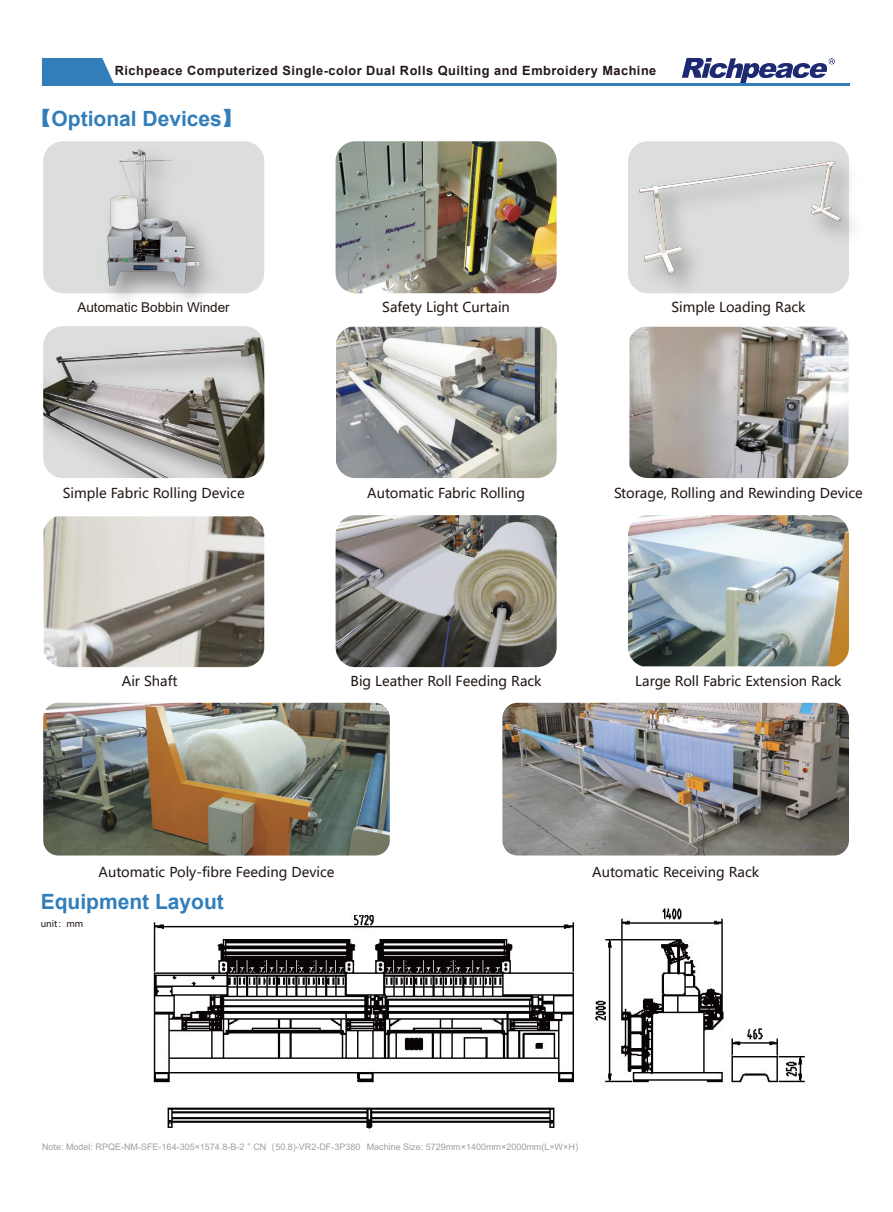
<style>
.page{position:relative;width:893px;height:1212px;background:#fff}
.page>*{position:absolute;margin:0;border:0;box-sizing:border-box;transform-origin:0 0}
.t1{font:700 21px "Arial";color:#317eba}
.t2{font:13.5px "Microsoft Ya Hei";color:#221815}
.t3{font:13.5px "Arial";color:#221815}
.t4{font:700 12.75px "Arial";letter-spacing:.04em;color:#221815}
.t5{font:9px "Arial";color:#9fa0a0}
.t6{font:9px "Microsoft Ya Hei";color:#221815}
.s1{font-family:"Adobe Song Std";font-weight:300}
.s2{font-family:"Microsoft Ya Hei"}
</style>
<div class="page">
<svg style="left:682px;top:58px;width:153px;height:25px"></svg>
<svg style="left:42px;top:58px;width:73px;height:26px;background:#4489c0"></svg>
<hr style="left:42px;top:84px;width:808px;height:2px;background:#317eba">
<img style="left:153px;top:908px;width:652px;height:221px">
<img style="left:336px;top:141px;width:221px;height:152px">
<div style="left:628px;top:141px;width:221px;height:152px;background:#dcdddd;border-radius:20px"></div>
<div style="left:43px;top:141px;width:221px;height:152px;background:#dcdddd;border-radius:20px"></div>
<img style="left:629px;top:327px;width:220px;height:151px">
<img style="left:628px;top:515px;width:221px;height:151px">
<img style="left:336px;top:327px;width:221px;height:151px">
<img style="left:336px;top:515px;width:221px;height:152px">
<img style="left:44px;top:516px;width:220px;height:151px">
<img style="left:43px;top:703px;width:347px;height:152px">
<img style="left:502px;top:703px;width:347px;height:152px">
<img style="left:103px;top:149px;width:101px;height:153px">
<img style="left:628px;top:151px;width:226px;height:143px">
<img style="left:634px;top:158px;width:209px;height:118px">
<img style="left:43px;top:326px;width:221px;height:152px">
<p class="t4" style="left:115px;top:62px;width:543px">Richpeace Computerized Single-color Dual Rolls Quilting and Embroidery Machine</p>
<h1 class="t1" style="left:31px;top:104px;width:214px"><span class="s1">【</span>Optional Devices<span class="s1">】</span></h1>
<p class="t3" style="left:77px;top:298px;width:154px">Automatic Bobbin Winder</p>
<p class="t2" style="left:63px;top:484px;width:183px">Simple Fabric Rolling Device</p>
<p class="t2" style="left:382px;top:298px;width:129px">Safety Light Curtain</p>
<p class="t2" style="left:367px;top:484px;width:159px">Automatic Fabric Rolling</p>
<p class="t2" style="left:671px;top:298px;width:136px">Simple Loading Rack</p>
<p class="t2" style="left:614px;top:484px;width:250px">Storage, Rolling and Rewinding Device</p>
<p class="t2" style="left:122px;top:672px;width:57px">Air Shaft</p>
<p class="t2" style="left:635px;top:672px;width:208px">Large Roll Fabric Extension Rack</p>
<p class="t2" style="left:351px;top:672px;width:193px">Big Leather Roll Feeding Rack</p>
<p class="t2" style="left:99px;top:863px;width:237px">Automatic Poly-fibre Feeding Device</p>
<p class="t2" style="left:592px;top:863px;width:168px">Automatic Receiving Rack</p>
<h1 class="t1" style="left:41px;top:886px;width:185px">Equipment Layout</h1>
<p class="t6" style="left:41px;top:917px;width:44px">unit：mm</p>
<p class="t5" style="left:42px;top:1140px;width:543px">Note: Model: RPQE-NM-SFE-164-305×1574.8-B-2<span class="s2">＂</span>CN<span class="s2">（</span>50.8)-VR2-DF-3P380 Machine Size: 5729mm×1400mm×2000mm(L×W×H<span class="s2">）</span></p>
</div>
